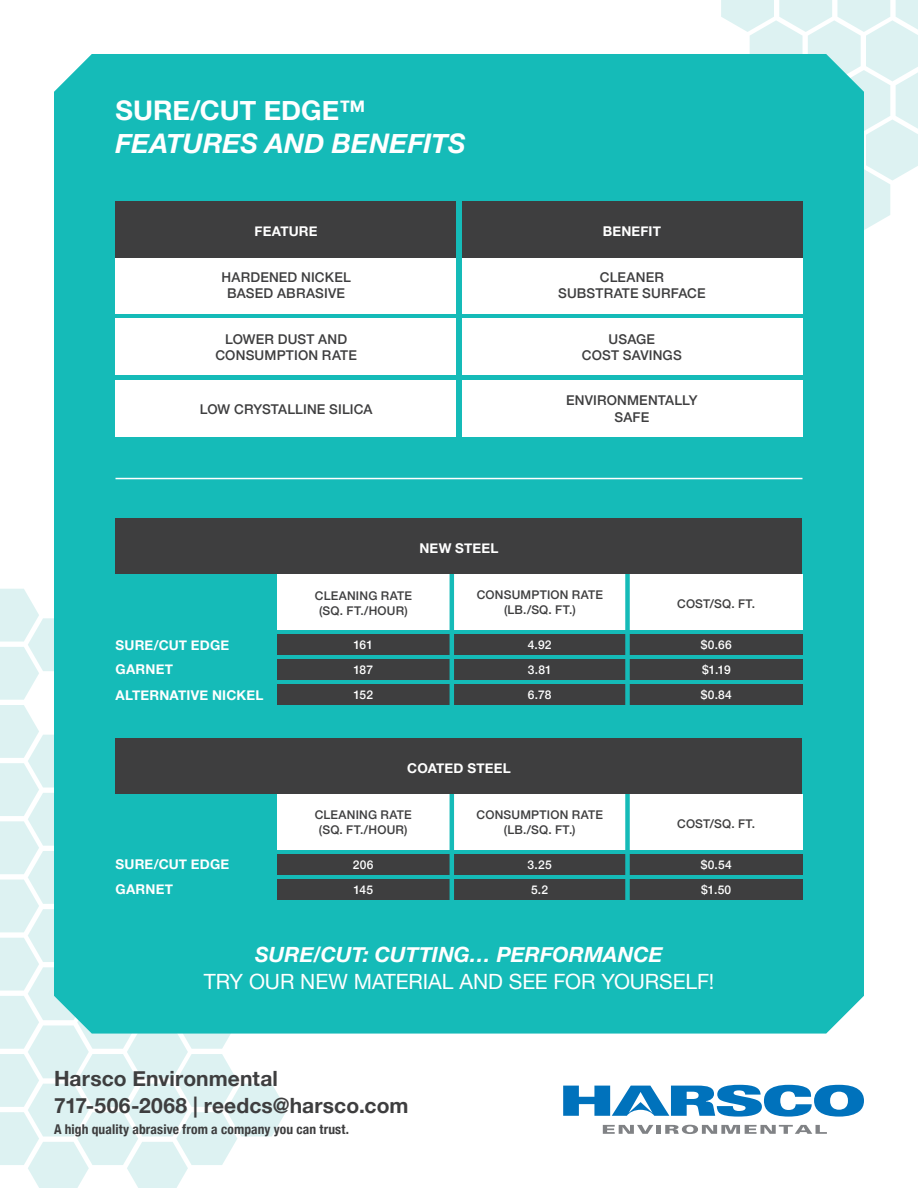
<style>
.page{position:relative;width:918px;height:1188px;background:#fff}
.page>*{position:absolute;margin:0;border:0;box-sizing:border-box;transform-origin:0 0}
.t1{font:italic 700 27px/33px "Helvetica Neue";letter-spacing:.005em;color:#fff}
.t2{font:700 21px "Helvetica Neue";letter-spacing:.005em;color:#3e3e3f}
.t3{font:21px "Helvetica Neue";letter-spacing:-.005em;color:#fff}
.t4{font:italic 700 21px "Helvetica Neue";color:#fff}
.t5{font:500 13.5px "Helvetica Neue";letter-spacing:.01em;color:#3e3e3f}
.t6{font:700 13.5px "Helvetica Neue";letter-spacing:.015em;color:#fff}
.t7{font:700 condensed 13.5px "Helvetica Neue";letter-spacing:.01em;color:#3e3e3f}
.t8{font:500 12px/15px "Helvetica Neue";letter-spacing:.015em;color:#3e3e3f;text-align:center}
.t9{font:500 12px "Helvetica Neue";letter-spacing:.005em;color:#fff}
.s1{font-style:normal}
</style>
<div class="page">
<svg style="left:721px;top:0;width:197px;height:230px"></svg>
<svg style="left:0;top:589px;width:287px;height:599px"></svg>
<div style="left:54px;top:54px;width:810px;height:980px;background:#15bbb8"></div>
<div style="left:116px;top:257px;width:340px;height:56px;background:#fff"></div>
<div style="left:462px;top:257px;width:340px;height:56px;background:#fff"></div>
<div style="left:116px;top:318px;width:340px;height:57px;background:#fff"></div>
<div style="left:462px;top:318px;width:340px;height:57px;background:#fff"></div>
<div style="left:116px;top:201px;width:340px;height:56px;background:#3e3e3f"></div>
<div style="left:462px;top:201px;width:340px;height:56px;background:#3e3e3f"></div>
<div style="left:116px;top:380px;width:340px;height:57px;background:#fff"></div>
<div style="left:462px;top:380px;width:340px;height:57px;background:#fff"></div>
<hr style="left:116px;top:478px;width:686px;height:1px;background:#fff">
<div style="left:277px;top:574px;width:525px;height:55px;background:#fff"></div>
<div style="left:277px;top:634px;width:525px;height:21px;background:#3e3e3f"></div>
<div style="left:277px;top:659px;width:525px;height:21px;background:#3e3e3f"></div>
<div style="left:277px;top:685px;width:525px;height:20px;background:#3e3e3f"></div>
<div style="left:625px;top:571px;width:5px;height:138px;background:#15bbb8"></div>
<hr style="left:450px;top:574px;width:4px;height:134px;background:#15bbb8">
<div style="left:277px;top:794px;width:525px;height:55px;background:#fff"></div>
<div style="left:277px;top:854px;width:525px;height:21px;background:#3e3e3f"></div>
<div style="left:277px;top:880px;width:525px;height:20px;background:#3e3e3f"></div>
<svg style="left:563px;top:1085px;width:301px;height:32px"></svg>
<svg style="left:603px;top:1125px;width:224px;height:9px"></svg>
<div style="left:116px;top:519px;width:686px;height:55px;background:#3e3e3f"></div>
<div style="left:625px;top:777px;width:5px;height:138px;background:#15bbb8"></div>
<hr style="left:450px;top:780px;width:4px;height:134px;background:#15bbb8">
<div style="left:116px;top:739px;width:686px;height:55px;background:#3e3e3f"></div>
<p class="t1" style="left:116px;top:95px;width:352px"><span class="s1">SURE/CUT EDGE™<br></span>FEATURES AND BENEFITS</p>
<p class="t6" style="left:255px;top:220px;width:65px">FEATURE</p>
<p class="t6" style="left:603px;top:220px;width:60px">BENEFIT</p>
<p class="t5" style="left:600px;top:266px;width:66px">CLEANER</p>
<p class="t5" style="left:558px;top:283px;width:149px">SUBSTRATE SURFACE</p>
<p class="t5" style="left:225px;top:328px;width:124px">LOWER DUST AND</p>
<p class="t5" style="left:215px;top:345px;width:143px">CONSUMPTION RATE</p>
<p class="t5" style="left:222px;top:266px;width:131px">HARDENED NICKEL</p>
<p class="t5" style="left:227px;top:283px;width:119px">BASED ABRASIVE</p>
<p class="t5" style="left:609px;top:328px;width:48px">USAGE</p>
<p class="t5" style="left:582px;top:345px;width:101px">COST SAVINGS</p>
<p class="t5" style="left:200px;top:398px;width:174px">LOW CRYSTALLINE SILICA</p>
<p class="t6" style="left:419px;top:537px;width:81px">NEW STEEL</p>
<p class="t5" style="left:566px;top:390px;width:133px">ENVIRONMENTALLY</p>
<p class="t5" style="left:615px;top:406px;width:36px">SAFE</p>
<p class="t6" style="left:116px;top:635px;width:115px">SURE/CUT EDGE</p>
<p class="t6" style="left:116px;top:659px;width:59px">GARNET</p>
<p class="t6" style="left:116px;top:684px;width:150px">ALTERNATIVE NICKEL</p>
<p class="t6" style="left:116px;top:854px;width:115px">SURE/CUT EDGE</p>
<p class="t6" style="left:116px;top:879px;width:59px">GARNET</p>
<p class="t8" style="left:315px;top:587px;width:99px">CLEANING RATE (SQ. FT./HOUR)</p>
<p class="t9" style="left:353px;top:635px;width:21px">161</p>
<p class="t8" style="left:477px;top:587px;width:128px">CONSUMPTION RATE (LB./SQ. FT.)</p>
<p class="t8" style="left:677px;top:595px;width:80px">COST/SQ. FT.</p>
<p class="t9" style="left:528px;top:635px;width:25px">4.92</p>
<p class="t9" style="left:701px;top:635px;width:33px">$0.66</p>
<p class="t9" style="left:353px;top:660px;width:21px">187</p>
<p class="t9" style="left:528px;top:660px;width:25px">3.81</p>
<p class="t9" style="left:702px;top:660px;width:30px">$1.19</p>
<p class="t9" style="left:353px;top:685px;width:21px">152</p>
<p class="t9" style="left:528px;top:685px;width:25px">6.78</p>
<p class="t9" style="left:701px;top:685px;width:33px">$0.84</p>
<p class="t6" style="left:407px;top:758px;width:105px">COATED STEEL</p>
<p class="t8" style="left:315px;top:807px;width:99px">CLEANING RATE (SQ. FT./HOUR)</p>
<p class="t8" style="left:477px;top:807px;width:128px">CONSUMPTION RATE (LB./SQ. FT.)</p>
<p class="t8" style="left:677px;top:815px;width:80px">COST/SQ. FT.</p>
<p class="t9" style="left:353px;top:855px;width:22px">206</p>
<p class="t9" style="left:528px;top:855px;width:26px">3.25</p>
<p class="t9" style="left:701px;top:855px;width:33px">$0.54</p>
<p class="t9" style="left:353px;top:880px;width:21px">145</p>
<p class="t9" style="left:531px;top:880px;width:19px">5.2</p>
<p class="t9" style="left:701px;top:880px;width:32px">$1.50</p>
<p class="t4" style="left:255px;top:938px;width:409px">SURE/CUT: CUTTING… PERFORMANCE</p>
<p class="t3" style="left:204px;top:966px;width:512px">TRY OUR NEW MATERIAL AND SEE FOR YOURSELF!</p>
<p class="t2" style="left:54px;top:1062px;width:225px">Harsco Environmental</p>
<p class="t2" style="left:54px;top:1089px;width:356px">717-506-2068 | reedcs@harsco.com</p>
<p class="t7" style="left:54px;top:1118px;width:297px">A high quality abrasive from a company you can trust.</p>
</div>
